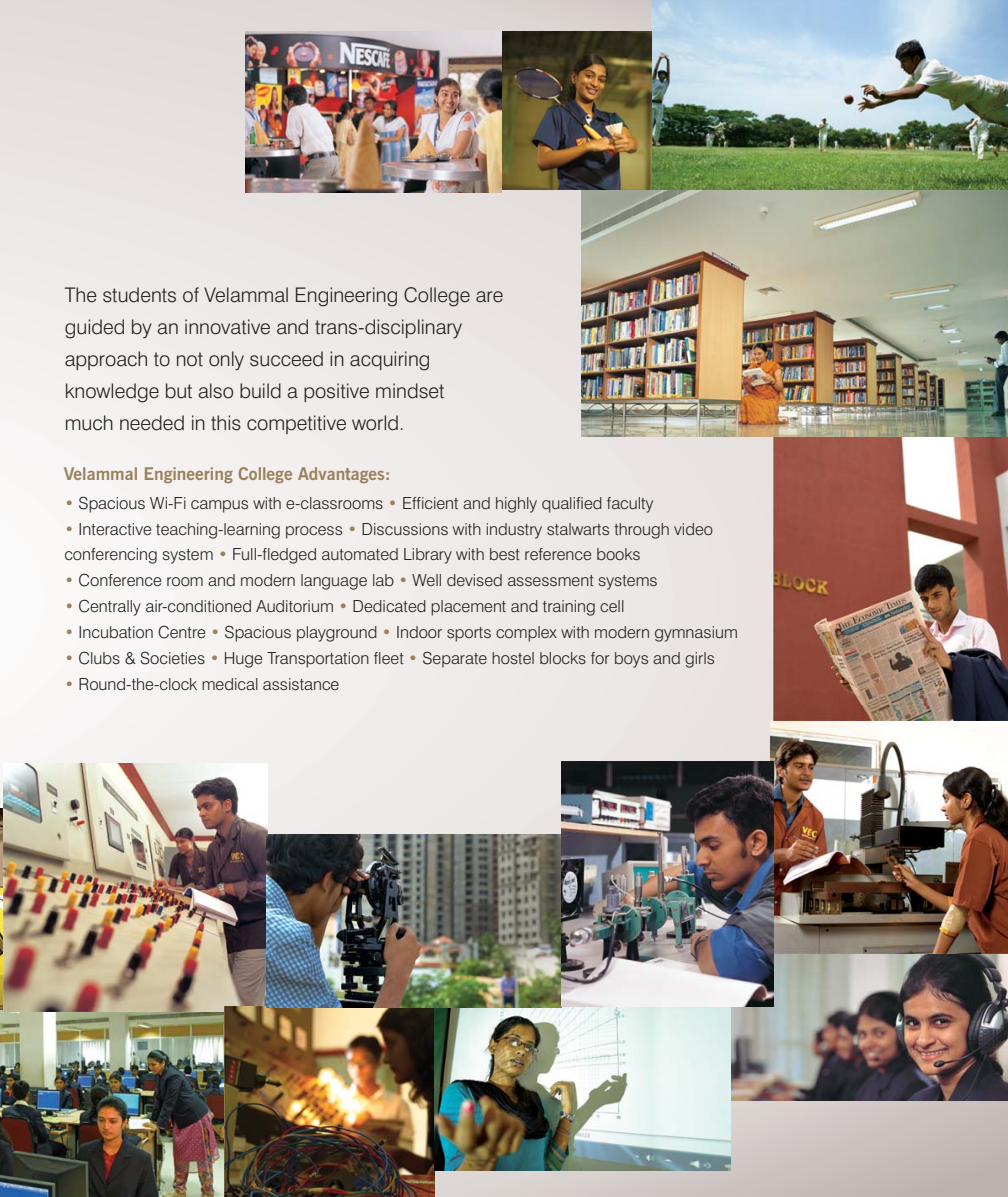
<style>
.page{position:relative;width:1008px;height:1197px;background:#fff}
.page>*{position:absolute;margin:0;border:0;box-sizing:border-box;transform-origin:0 0}
.t1{font:300 20.12px/31.8px "Swiss 721 BT";color:#231f20}
.t2{font:700 17.5px "News Gothic BT";color:#99815d}
.t3{font:300 16.62px "Swiss 721 BT";color:#231f20}
.t4{font:300 16.62px "Swiss 721 BT";color:#99815d}
.s1{color:#99815d}
</style>
<div class="page">
<img style="left:0;top:0;width:1008px;height:1197px">
<img style="left:0;top:809px;width:3px;height:202px">
<img style="left:0;top:1011px;width:224px;height:186px">
<img style="left:3px;top:763px;width:265px;height:248px">
<img style="left:224px;top:1006px;width:210px;height:191px">
<img style="left:434px;top:1007px;width:297px;height:163px">
<img style="left:267px;top:835px;width:294px;height:172px">
<img style="left:731px;top:953px;width:277px;height:147px">
<img style="left:771px;top:720px;width:237px;height:233px">
<img style="left:561px;top:761px;width:213px;height:246px">
<img style="left:773px;top:437px;width:235px;height:283px">
<img style="left:582px;top:190px;width:426px;height:247px">
<img style="left:651px;top:0;width:357px;height:190px">
<img style="left:501px;top:32px;width:150px;height:158px">
<img style="left:245px;top:32px;width:256px;height:160px">
<p class="t1" style="left:65px;top:281px;width:440px">The students of Velammal Engineering College are guided by an innovative and trans-disciplinary approach to not only succeed in acquiring knowledge but also build a positive mindset<br>much needed in this competitive world.</p>
<p class="t2" style="left:64px;top:467px;width:328px">Velammal Engineering College Advantages:</p>
<p class="t3" style="left:64px;top:497px;width:591px"><span class="s1">•</span> Spacious Wi-Fi campus with e-classrooms Efficient and highly qualified faculty</p>
<p class="t4" style="left:388px;top:497px;width:11px">•</p>
<p class="t3" style="left:64px;top:523px;width:650px"><span class="s1">•</span> Interactive teaching-learning process Discussions with industry stalwarts through video</p>
<p class="t4" style="left:347px;top:523px;width:11px">•</p>
<p class="t3" style="left:64px;top:548px;width:578px">conferencing system Full-fledged automated Library with best reference books</p>
<p class="t4" style="left:218px;top:548px;width:11px">•</p>
<p class="t3" style="left:64px;top:574px;width:595px"><span class="s1">•</span> Conference room and modern language lab Well devised assessment systems</p>
<p class="t4" style="left:398px;top:574px;width:11px">•</p>
<p class="t3" style="left:64px;top:600px;width:562px"><span class="s1">•</span> Centrally air-conditioned Auditorium Dedicated placement and training cell</p>
<p class="t4" style="left:338px;top:600px;width:11px">•</p>
<p class="t3" style="left:64px;top:626px;width:675px"><span class="s1">•</span> Incubation Centre Spacious playground Indoor sports complex with modern gymnasium</p>
<p class="t4" style="left:210px;top:626px;width:11px">•</p>
<p class="t4" style="left:382px;top:626px;width:11px">•</p>
<p class="t3" style="left:64px;top:652px;width:652px"><span class="s1">•</span> Clubs &amp; Societies Huge Transportation fleet Separate hostel blocks for boys and girls</p>
<p class="t4" style="left:210px;top:652px;width:11px">•</p>
<p class="t4" style="left:408px;top:652px;width:11px">•</p>
<p class="t3" style="left:64px;top:678px;width:277px"><span class="s1">•</span> Round-the-clock medical assistance</p>
</div>
